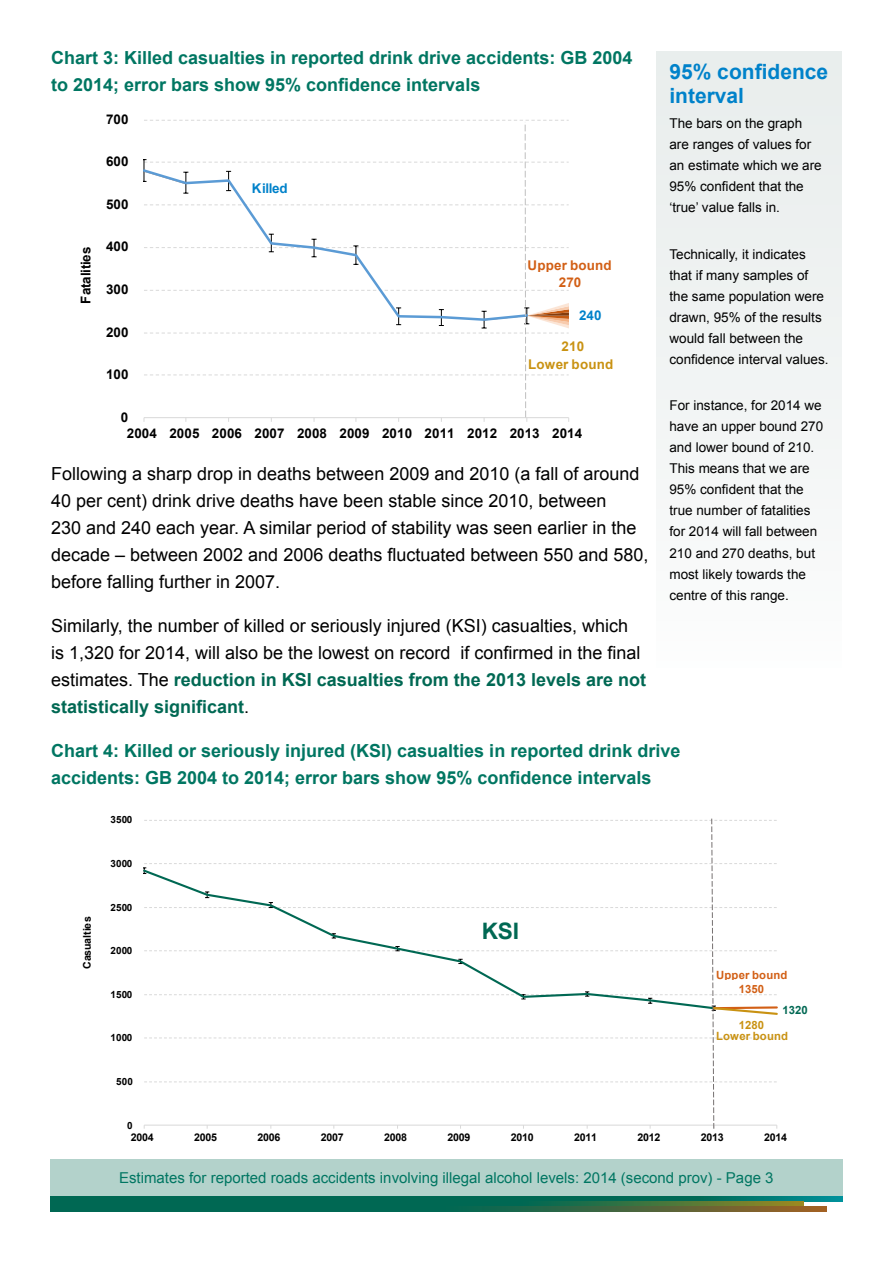
<style>
.page{position:relative;width:893px;height:1263px;background:#fff}
.page>*{position:absolute;margin:0;border:0;box-sizing:border-box;transform-origin:0 0}
.t1{font:700 22.65px "Arial";color:#006853}
.bold_intro_text{font:700 21px/24px "Arial";color:#0082ca}
.t2{font:18px/27px "Arial";color:#000}
.bold_intro_text-2{font:700 18px/27px "Arial";color:#007662}
.t3{font:15px "Arial";color:#007662}
.bold_intro_text-3{font:13.5px/21px "Arial";color:#000}
.t4{font:700 13.35px "Arial";letter-spacing:.005em;color:#000}
.t5{font:700 13.35px "Arial";letter-spacing:.015em;color:#d25f15}
.t6{font:700 13.35px "Arial";letter-spacing:.015em;color:#c99212}
.t7{font:700 13.35px "Arial";letter-spacing:-.02em;color:#000}
.t8{font:700 13.35px "Arial";letter-spacing:.005em;color:#0082ca}
.t9{font:700 11.4px "Arial";letter-spacing:.015em;color:#d25f15}
.t10{font:700 11.4px "Arial";letter-spacing:.015em;color:#c99212}
.t11{font:700 11.4px "Arial";color:#006853}
.t12{font:700 10.65px "Arial";letter-spacing:-.025em;color:#000}
.t13{font:700 9.9px "Arial";letter-spacing:.015em;color:#000}
.s1{font-weight:700;color:#006853}
</style>
<div class="page">
<div style="left:50px;top:1160px;width:792px;height:36px;background:#b3d2cb"></div>
<svg style="left:50px;top:1196px;width:792px;height:5px;background:#006b59"></svg>
<svg style="left:50px;top:1201px;width:753px;height:5px;background:#1b6d4a"></svg>
<svg style="left:50px;top:1206px;width:777px;height:6px;background:#256647"></svg>
<div style="left:657px;top:51px;width:185px;height:617px;background:#f1f4f3"></div>
<svg style="left:144px;top:120px;width:425px;height:302px"></svg>
<div style="left:244px;top:176px;width:83px;height:18px;background:#fff"></div>
<svg style="left:144px;top:818px;width:633px;height:311px"></svg>
<p class="bold_intro_text-2" style="left:51px;top:45px;width:583px">Chart 3: Killed casualties in reported drink drive accidents: GB 2004 to 2014; error bars show 95% confidence intervals</p>
<p class="bold_intro_text" style="left:669px;top:60px;width:160px">95% confidence interval</p>
<p class="bold_intro_text-3" style="left:669px;top:113px;width:154px">The bars on the graph are ranges of values for an estimate which we are<br>95% confident that the ‘true’ value falls in.</p>
<p class="bold_intro_text-3" style="left:669px;top:244px;width:161px">Technically, it indicates that if many samples of the same population were drawn, 95% of the results would fall between the confidence interval values.</p>
<p class="bold_intro_text-3" style="left:669px;top:395px;width:155px">For instance, for 2014 we have an upper bound 270 and lower bound of 210.<br>This means that we are<br>95% confident that the true number of fatalities for 2014 will fall between<br>210 and 270 deaths, but most likely towards the centre of this range.</p>
<p class="t4" style="left:106px;top:110px;width:24px">700</p>
<p class="t4" style="left:106px;top:153px;width:24px">600</p>
<p class="t8" style="left:252px;top:179px;width:37px">Killed</p>
<p class="t4" style="left:106px;top:195px;width:24px">500</p>
<p class="t4" style="left:106px;top:238px;width:24px">400</p>
<p class="t7" style="left:77px;top:304px;width:58px;rotate:-90deg">Fatalities</p>
<p class="t5" style="left:527px;top:256px;width:86px">Upper bound</p>
<p class="t5" style="left:559px;top:273px;width:24px">270</p>
<p class="t4" style="left:106px;top:280px;width:24px">300</p>
<p class="t8" style="left:579px;top:306px;width:24px">240</p>
<p class="t4" style="left:106px;top:323px;width:24px">200</p>
<p class="t6" style="left:562px;top:337px;width:24px">210</p>
<p class="t6" style="left:528px;top:356px;width:87px">Lower bound</p>
<p class="t4" style="left:106px;top:365px;width:24px">100</p>
<p class="t4" style="left:121px;top:408px;width:9px">0</p>
<p class="t4" style="left:127px;top:424px;width:457px">2004 2005 2006 2007 2008 2009 2010 2011 2012 2013 2014</p>
<p class="t2" style="left:51px;top:461px;width:599px">Following a sharp drop in deaths between 2009 and 2010 (a fall of around 40 per cent) drink drive deaths have been stable since 2010, between<br>230 and 240 each year. A similar period of stability was seen earlier in the decade – between 2002 and 2006 deaths fluctuated between 550 and 580, before falling further in 2007.</p>
<p class="t2" style="left:51px;top:613px;width:596px">Similarly, the number of killed or seriously injured (KSI) casualties, which<br>is 1,320 for 2014, will also be the lowest on record if confirmed in the final estimates. The <span class="s1">reduction in KSI casualties from the 2013 levels are not statistically significant</span>.</p>
<p class="bold_intro_text-2" style="left:51px;top:738px;width:631px">Chart 4: Killed or seriously injured (KSI) casualties in reported drink drive accidents: GB 2004 to 2014; error bars show 95% confidence intervals</p>
<p class="t13" style="left:111px;top:813px;width:23px">3500</p>
<p class="t13" style="left:111px;top:857px;width:23px">3000</p>
<p class="t12" style="left:80px;top:969px;width:54px;rotate:-90deg">Casualties</p>
<p class="t13" style="left:111px;top:900px;width:23px">2500</p>
<p class="t13" style="left:111px;top:944px;width:23px">2000</p>
<p class="t13" style="left:111px;top:988px;width:23px">1500</p>
<p class="t13" style="left:111px;top:1031px;width:23px">1000</p>
<p class="t13" style="left:116px;top:1075px;width:18px">500</p>
<p class="t13" style="left:127px;top:1118px;width:7px">0</p>
<p class="t1" style="left:482px;top:915px;width:39px">KSI</p>
<p class="t9" style="left:716px;top:967px;width:73px">Upper bound</p>
<p class="t9" style="left:739px;top:981px;width:27px">1350</p>
<p class="t10" style="left:739px;top:1017px;width:27px">1280</p>
<p class="t11" style="left:782px;top:1002px;width:27px">1320</p>
<p class="t10" style="left:716px;top:1029px;width:74px">Lower bound</p>
<p class="t12" style="left:131px;top:1130px;width:24px">2004</p>
<p class="t12" style="left:194px;top:1130px;width:24px">2005</p>
<p class="t12" style="left:258px;top:1130px;width:24px">2006</p>
<p class="t12" style="left:321px;top:1130px;width:24px">2007</p>
<p class="t12" style="left:384px;top:1130px;width:24px">2008</p>
<p class="t12" style="left:447px;top:1130px;width:24px">2009</p>
<p class="t12" style="left:511px;top:1130px;width:24px">2010</p>
<p class="t12" style="left:574px;top:1130px;width:24px">2011</p>
<p class="t12" style="left:637px;top:1130px;width:24px">2012</p>
<p class="t12" style="left:701px;top:1130px;width:24px">2013</p>
<p class="t12" style="left:764px;top:1130px;width:24px">2014</p>
<p class="t3" style="left:119px;top:1168px;width:656px">Estimates for reported roads accidents involving illegal alcohol levels: 2014 (second prov) - Page 3</p>
</div>
